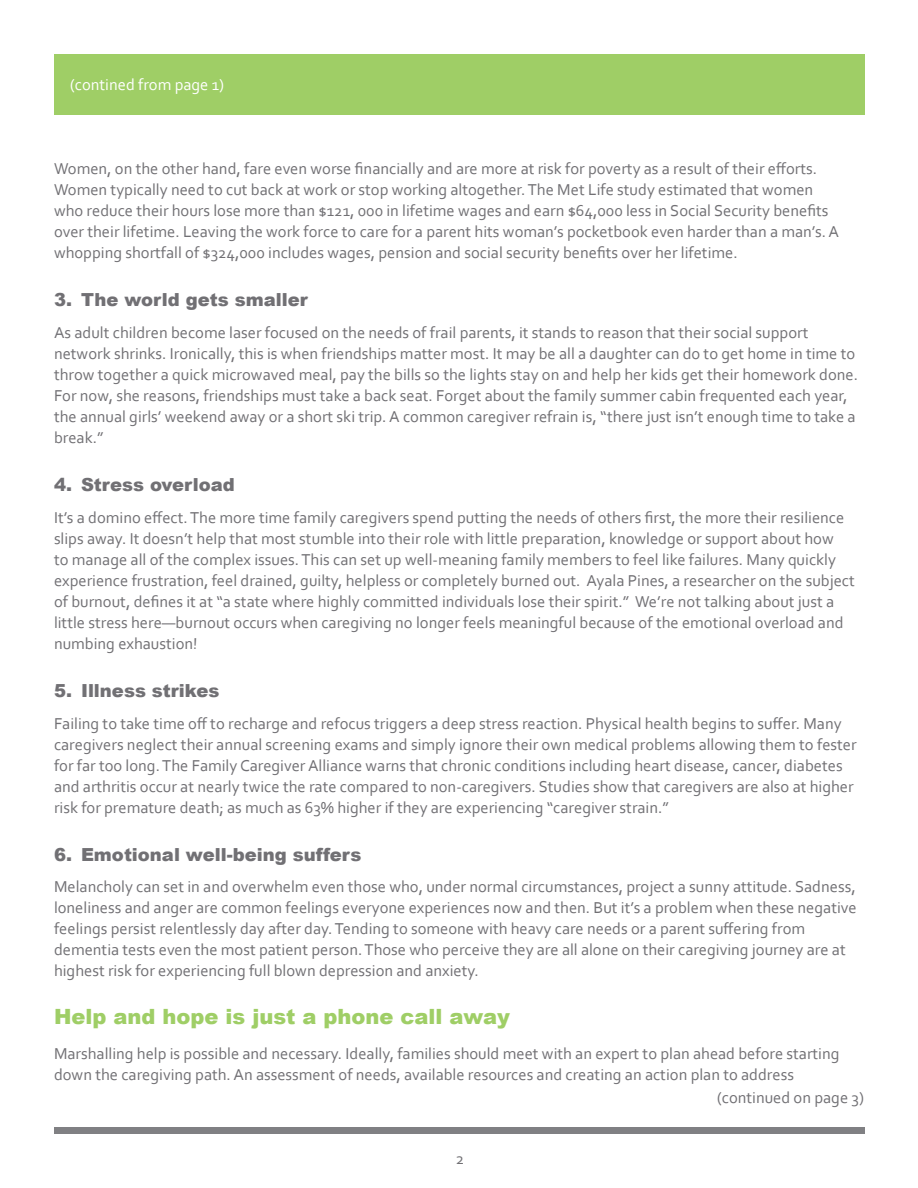
<style>
.page{position:relative;width:918px;height:1188px;background:#fff}
.page>*{position:absolute;margin:0;border:0;box-sizing:border-box;transform-origin:0 0}
.t1{font:900 21px "Arial";color:#9fce66}
.t2{font:900 18px "Arial";color:#717074}
.t3{font:16.5px/21px "Corbel";color:#717074}
.t4{font:16.5px "Corbel";color:#fff}
</style>
<div class="page">
<div style="left:54px;top:54px;width:810px;height:60px;background:#9fce66"></div>
<div style="left:54px;top:1128px;width:810px;height:6px;background:#808083"></div>
<p class="t4" style="left:70px;top:78px;width:155px">(contined from page 1)</p>
<p class="t3" style="left:54px;top:158px;width:787px">Women, on the other hand, fare even worse financially and are more at risk for poverty as a result of their efforts.<br>Women typically need to cut back at work or stop working altogether. The Met Life study estimated that women who reduce their hours lose more than $121, 000 in lifetime wages and earn $64,000 less in Social Security benefits over their lifetime. Leaving the work force to care for a parent hits woman’s pocketbook even harder than a man’s. A whopping shortfall of $324,000 includes wages, pension and social security benefits over her lifetime.</p>
<p class="t2" style="left:54px;top:293px;width:255px">3. The world gets smaller</p>
<p class="t3" style="left:54px;top:324px;width:806px">As adult children become laser focused on the needs of frail parents, it stands to reason that their social support network shrinks. Ironically, this is when friendships matter most. It may be all a daughter can do to get home in time to throw together a quick microwaved meal, pay the bills so the lights stay on and help her kids get their homework done.<br>For now, she reasons, friendships must take a back seat. Forget about the family summer cabin frequented each year, the annual girls’ weekend away or a short ski trip. A common caregiver refrain is, “there just isn’t enough time to take a break.”</p>
<p class="t2" style="left:54px;top:478px;width:182px">4. Stress overload</p>
<p class="t3" style="left:54px;top:506px;width:802px">It’s a domino effect. The more time family caregivers spend putting the needs of others first, the more their resilience slips away. It doesn’t help that most stumble into their role with little preparation, knowledge or support about how<br>to manage all of the complex issues. This can set up well-meaning family members to feel like failures. Many quickly experience frustration, feel drained, guilty, helpless or completely burned out. Ayala Pines, a researcher on the subject of burnout, defines it at “a state where highly committed individuals lose their spirit.” We’re not talking about just a little stress here—burnout occurs when caregiving no longer feels meaningful because of the emotional overload and numbing exhaustion!</p>
<p class="t2" style="left:54px;top:684px;width:167px">5. Illness strikes</p>
<p class="t3" style="left:54px;top:712px;width:804px">Failing to take time off to recharge and refocus triggers a deep stress reaction. Physical health begins to suffer. Many caregivers neglect their annual screening exams and simply ignore their own medical problems allowing them to fester for far too long. The Family Caregiver Alliance warns that chronic conditions including heart disease, cancer, diabetes and arthritis occur at nearly twice the rate compared to non-caregivers. Studies show that caregivers are also at higher risk for premature death; as much as 63% higher if they are experiencing “caregiver strain.”</p>
<p class="t2" style="left:54px;top:848px;width:309px">6. Emotional well-being suffers</p>
<p class="t3" style="left:54px;top:878px;width:804px">Melancholy can set in and overwhelm even those who, under normal circumstances, project a sunny attitude. Sadness, loneliness and anger are common feelings everyone experiences now and then. But it’s a problem when these negative feelings persist relentlessly day after day. Tending to someone with heavy care needs or a parent suffering from dementia tests even the most patient person. Those who perceive they are all alone on their caregiving journey are at highest risk for experiencing full blown depression and anxiety.</p>
<p class="t1" style="left:54px;top:1009px;width:458px">Help and hope is just a phone call away</p>
<p class="t3" style="left:54px;top:1045px;width:787px">Marshalling help is possible and necessary. Ideally, families should meet with an expert to plan ahead before starting down the caregiving path. An assessment of needs, available resources and creating an action plan to address</p>
<p class="t3" style="left:456px;top:1149px;width:10px">2</p>
<p class="t3" style="left:717px;top:1089px;width:148px">(continued on page 3)</p>
</div>
